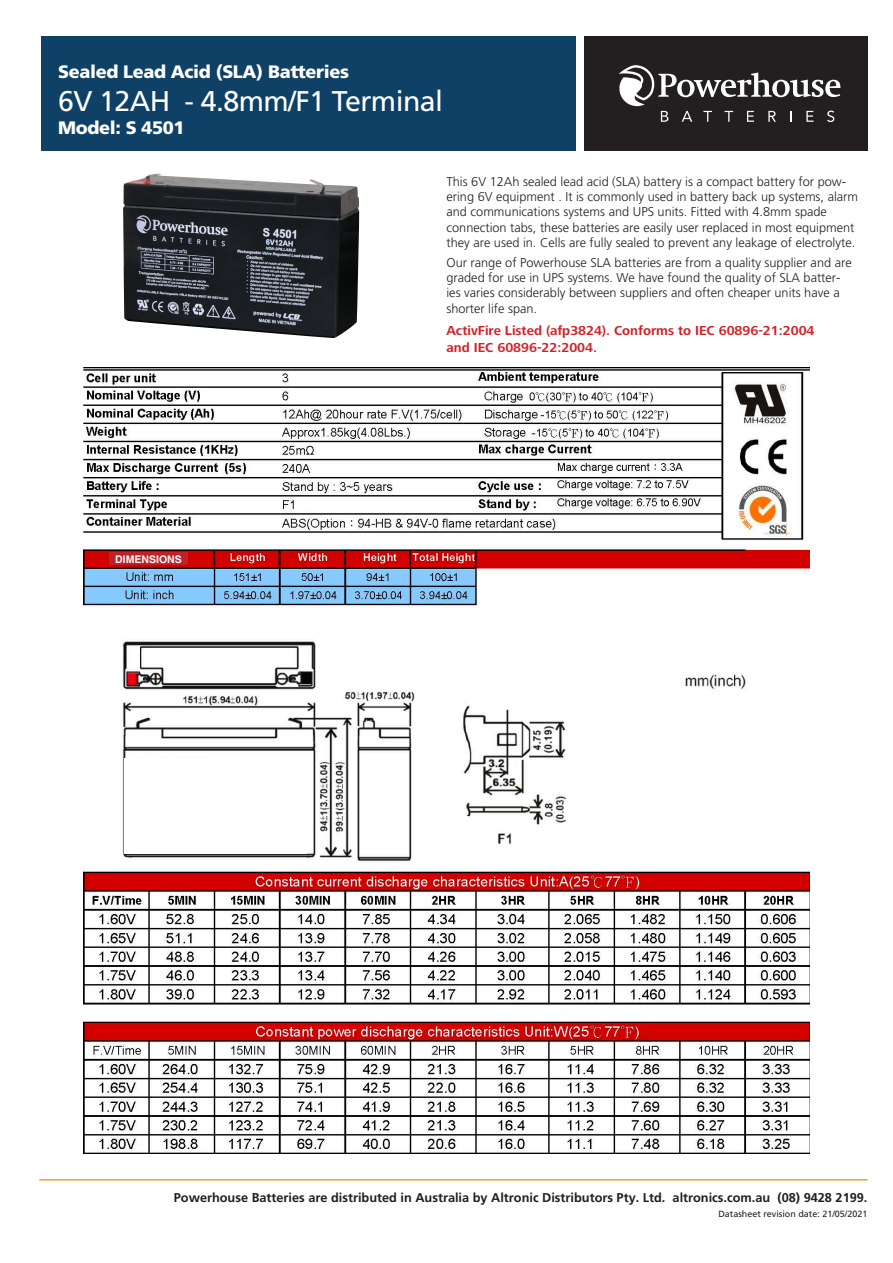
<style>
.page{position:relative;width:893px;height:1263px;background:#fff}
.page>*{position:absolute;margin:0;border:0;box-sizing:border-box;transform-origin:0 0}
.t1{font:28.5px "Frutiger LT Std";letter-spacing:-.02em;color:#fff}
.t2{font:900 18px "Frutiger LT Std";letter-spacing:-.02em;color:#fff}
.t3{font:700 13.5px "Frutiger Next LT";color:#d1232a}
._2011_Body_Text{font:300 12.75px/15.3px "Frutiger LT Std";color:#231f20}
._2011_Body_Text-2{font:700 12.75px "Frutiger LT Std";color:#231f20}
.t4{font:700 10.5px "Helvetica";color:#fff}
._2011_Body_Text-3{font:9px "Frutiger LT Std";color:#231f20}
</style>
<div class="page">
<div style="left:41px;top:36px;width:535px;height:115px;background:#0f4166"></div>
<img style="left:123px;top:174px;width:236px;height:164px">
<div style="left:584px;top:36px;width:283px;height:115px;background:#231f20"></div>
<svg style="left:619px;top:65px;width:221px;height:57px"></svg>
<hr style="left:39px;top:1179px;width:828px;height:1px;background:#e5a334">
<img style="left:83px;top:368px;width:727px;height:785px">
<div style="left:294px;top:498px;width:43px;height:13px;background:#fff"></div>
<div style="left:124px;top:758px;width:182px;height:95px;background:#fff"></div>
<div style="left:623px;top:698px;width:151px;height:155px;background:#fff"></div>
<div style="left:109px;top:552px;width:79px;height:13px;background:#c12026"></div>
<p class="t2" style="left:58px;top:61px;width:292px">Sealed Lead Acid (SLA) Batteries</p>
<p class="t1" style="left:58px;top:84px;width:386px">6V 12AH - 4.8mm/F1 Terminal</p>
<p class="t2" style="left:58px;top:116px;width:128px">Model: S 4501</p>
<p class="_2011_Body_Text" style="left:446px;top:174px;width:413px">This 6V 12Ah sealed lead acid (SLA) battery is a compact battery for pow&shy;ering 6V equipment . It is commonly used in battery back up systems, alarm and communications systems and UPS units. Fitted with 4.8mm spade connection tabs, these batteries are easily user replaced in most equipment they are used in. Cells are fully sealed to prevent any leakage of electrolyte.</p>
<p class="_2011_Body_Text" style="left:446px;top:255px;width:407px">Our range of Powerhouse SLA batteries are from a quality supplier and are graded for use in UPS systems. We have found the quality of SLA batter&shy;ies varies considerably between suppliers and often cheaper units have a shorter life span.</p>
<p class="t4" style="left:115px;top:553px;width:68px">DIMENSIONS</p>
<p class="t3" style="left:446px;top:323px;width:370px">ActivFire Listed (afp3824). Conforms to IEC 60896-21:2004</p>
<p class="t3" style="left:446px;top:340px;width:152px">and IEC 60896-22:2004.</p>
<p class="_2011_Body_Text-2" style="left:174px;top:1190px;width:695px">Powerhouse Batteries are distributed in Australia by Altronic Distributors Pty. Ltd. altronics.com.au (08) 9428 2199.</p>
<p class="_2011_Body_Text-3" style="left:718px;top:1208px;width:151px">Datasheet revision date: 21/05/2021</p>
</div>
